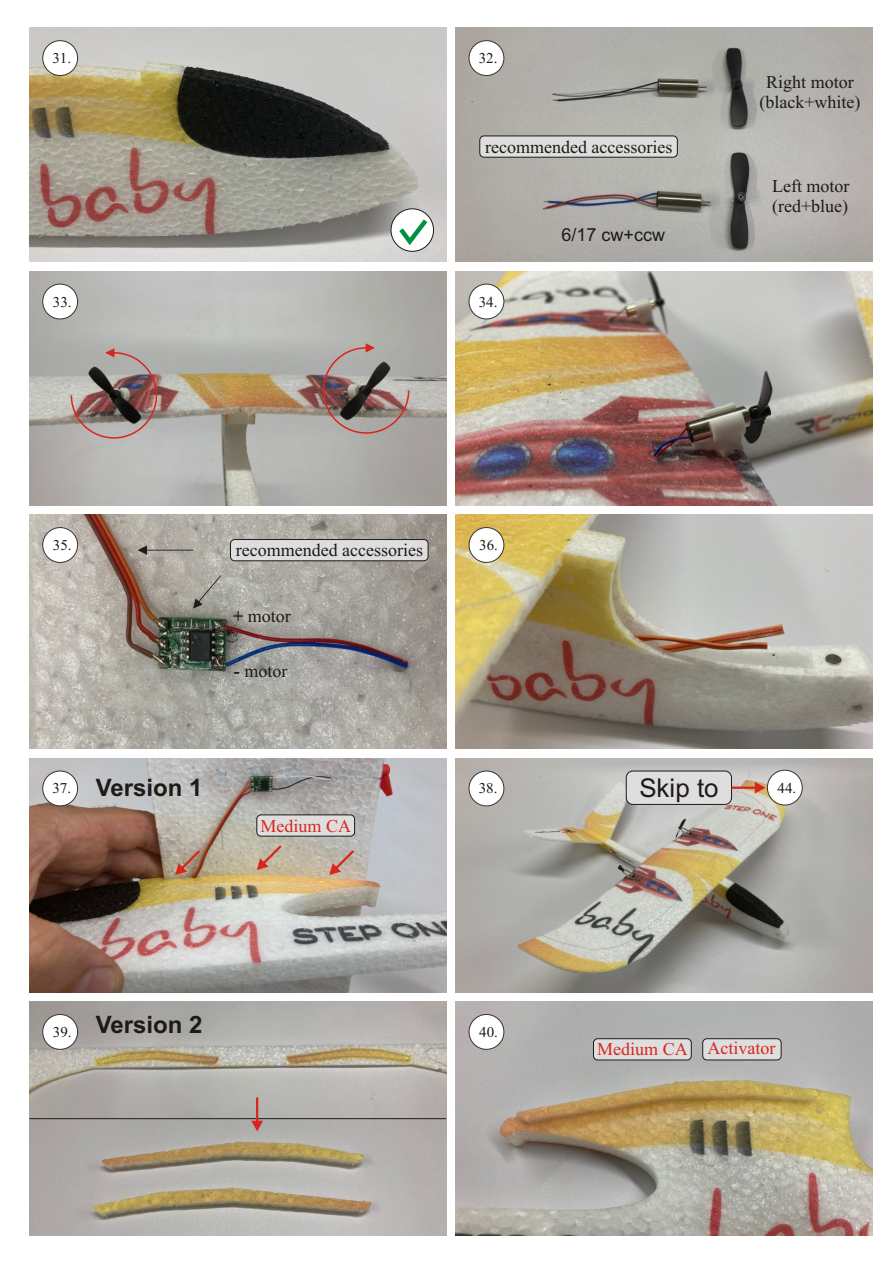
<style>
.page{position:relative;width:893px;height:1263px;background:#fff}
.page>*{position:absolute;margin:0;border:0;box-sizing:border-box;transform-origin:0 0}
.t1{font:25.95px "Arial";color:#1f1a17}
.t2{font:700 24px "Arial";color:#1f1a17}
.t3{font:18px/20px "Times New Roman";color:#1f1a17;text-align:center}
.t4{font:18px "Times New Roman";color:#d9261c}
.t5{font:18px "Arial";color:#1f1a17}
.t6{font:15px "Times New Roman";color:#1f1a17}
.s1{font-weight:700}
</style>
<div class="page">
<img style="left:456px;top:758px;width:416px;height:234px">
<img style="left:29px;top:758px;width:417px;height:234px">
<div style="left:257px;top:815px;width:98px;height:21px;background:#dedede;border:1px solid #1f1a17;border-radius:4px"></div>
<svg style="left:329px;top:850px;width:25px;height:25px"></svg>
<svg style="left:257px;top:845px;width:25px;height:25px"></svg>
<svg style="left:175px;top:850px;width:25px;height:25px"></svg>
<img style="left:456px;top:515px;width:416px;height:234px">
<div style="left:626px;top:771px;width:106px;height:33px;background:#dedede;border:1px solid #1f1a17;border-radius:7px"></div>
<svg style="left:731px;top:782px;width:34px;height:12px"></svg>
<div style="left:767px;top:770px;width:36px;height:35px;background:#fff;border:1px solid #383330;border-radius:50%"></div>
<img style="left:29px;top:1002px;width:417px;height:233px">
<hr style="left:29px;top:1118px;width:417px;height:1px;background:#1f1a17">
<svg style="left:251px;top:1097px;width:12px;height:34px"></svg>
<img style="left:456px;top:1002px;width:416px;height:233px">
<div style="left:593px;top:1038px;width:98px;height:22px;background:#dedede;border:1px solid #1f1a17;border-radius:4px"></div>
<div style="left:702px;top:1038px;width:79px;height:22px;background:#dedede;border:1px solid #1f1a17;border-radius:4px"></div>
<img style="left:456px;top:271px;width:416px;height:234px">
<img style="left:29px;top:271px;width:417px;height:234px">
<img style="left:71px;top:348px;width:86px;height:91px">
<img style="left:323px;top:343px;width:86px;height:91px">
<img style="left:456px;top:28px;width:416px;height:234px">
<img style="left:29px;top:515px;width:417px;height:234px">
<img style="left:29px;top:28px;width:417px;height:234px">
<div style="left:42px;top:40px;width:36px;height:36px;background:#fff;border:1px solid #383330;border-radius:50%"></div>
<div style="left:42px;top:284px;width:36px;height:35px;background:#fff;border:1px solid #383330;border-radius:50%"></div>
<div style="left:42px;top:527px;width:36px;height:36px;background:#fff;border:1px solid #383330;border-radius:50%"></div>
<div style="left:42px;top:771px;width:36px;height:35px;background:#fff;border:1px solid #383330;border-radius:50%"></div>
<div style="left:42px;top:1014px;width:36px;height:36px;background:#fff;border:1px solid #383330;border-radius:50%"></div>
<div style="left:469px;top:40px;width:35px;height:36px;background:#fff;border:1px solid #383330;border-radius:50%"></div>
<div style="left:469px;top:284px;width:35px;height:35px;background:#fff;border:1px solid #383330;border-radius:50%"></div>
<div style="left:469px;top:527px;width:35px;height:36px;background:#fff;border:1px solid #383330;border-radius:50%"></div>
<div style="left:469px;top:771px;width:35px;height:35px;background:#fff;border:1px solid #383330;border-radius:50%"></div>
<div style="left:469px;top:1014px;width:35px;height:36px;background:#fff;border:1px solid #383330;border-radius:50%"></div>
<svg style="left:391px;top:209px;width:43px;height:42px"></svg>
<svg style="left:395px;top:214px;width:37px;height:35px"></svg>
<div style="left:230px;top:539px;width:198px;height:22px;background:#dedede;border:1px solid #1f1a17;border-radius:4px"></div>
<div style="left:480px;top:136px;width:197px;height:21px;background:#dedede;border:1px solid #1f1a17;border-radius:4px"></div>
<svg style="left:138px;top:545px;width:55px;height:10px"></svg>
<svg style="left:193px;top:575px;width:28px;height:34px"></svg>
<p class="t6" style="left:52px;top:53px;width:20px">31.</p>
<p class="t6" style="left:53px;top:296px;width:20px">33.</p>
<p class="t6" style="left:479px;top:53px;width:20px">32.</p>
<p class="t3" style="left:485px;top:138px;width:189px">recommended accessories</p>
<p class="t6" style="left:479px;top:296px;width:20px">34.</p>
<p class="t5" style="left:561px;top:228px;width:105px">6/17 cw+ccw</p>
<p class="t3" style="left:759px;top:74px;width:103px">Right motor (black+white)</p>
<p class="t3" style="left:772px;top:178px;width:79px;text-align:left">Left motor (red+blue)</p>
<p class="t6" style="left:53px;top:540px;width:20px">35.</p>
<p class="t3" style="left:236px;top:542px;width:189px">recommended accessories</p>
<p class="t6" style="left:479px;top:540px;width:20px">36.</p>
<p class="t3" style="left:233px;top:608px;width:59px"><span class="s1">+</span> motor</p>
<p class="t3" style="left:234px;top:662px;width:55px"><span class="s1">-</span> motor</p>
<p class="t6" style="left:52px;top:783px;width:20px">37.</p>
<h2 class="t2" style="left:96px;top:778px;width:108px">Version 1</h2>
<p class="t6" style="left:479px;top:783px;width:20px">38.</p>
<h1 class="t1" style="left:639px;top:778px;width:81px">Skip to</h1>
<p class="t6" style="left:777px;top:782px;width:20px">44.</p>
<p class="t4" style="left:261px;top:819px;width:92px">Medium CA</p>
<p class="t6" style="left:53px;top:1026px;width:20px">39.</p>
<h2 class="t2" style="left:96px;top:1016px;width:108px">Version 2</h2>
<p class="t6" style="left:479px;top:1026px;width:20px">40.</p>
<p class="t4" style="left:597px;top:1042px;width:180px">Medium CA Activator</p>
</div>
